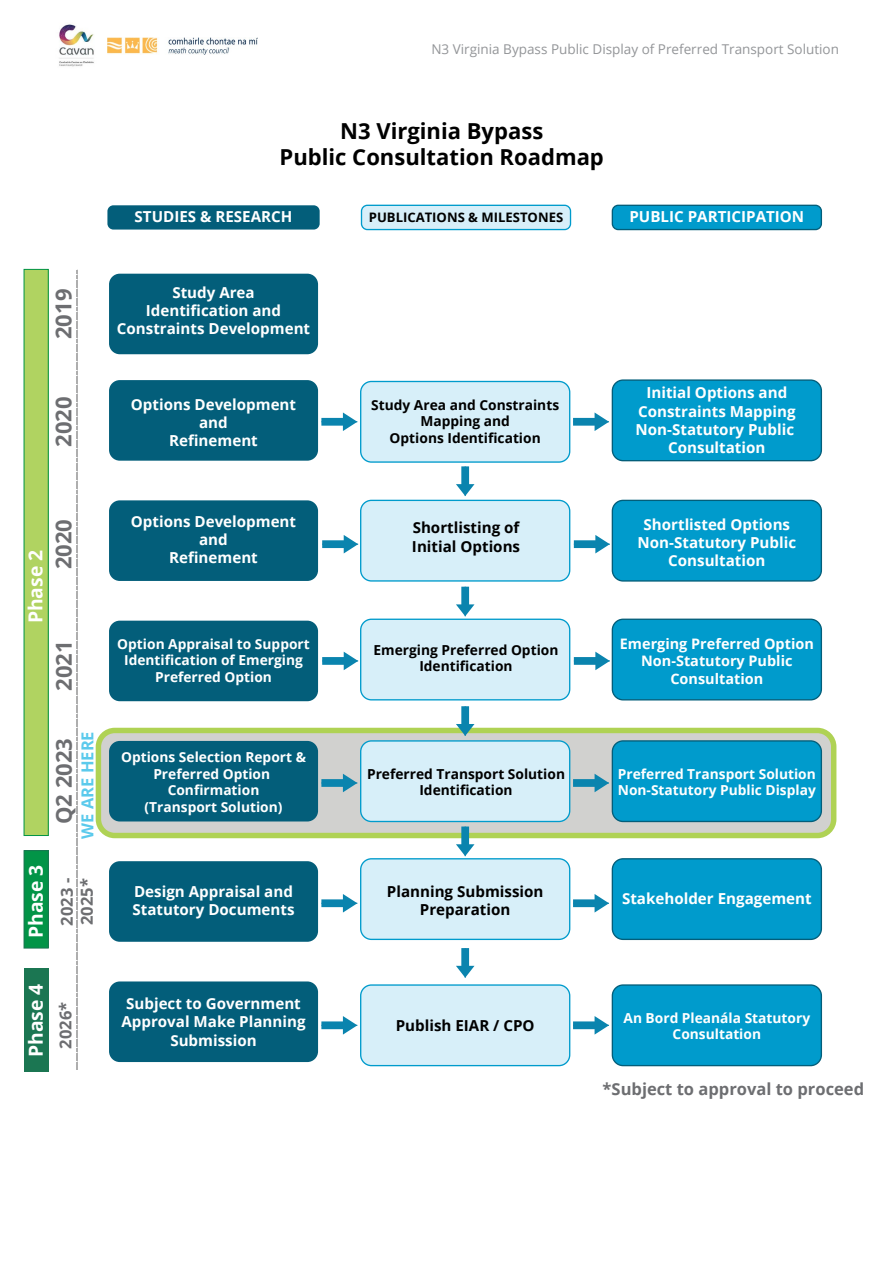
<style>
.page{position:relative;width:893px;height:1263px;background:#fff}
.page>*{position:absolute;margin:0;border:0;box-sizing:border-box;transform-origin:0 0}
.t1{font:700 22.05px/26.4px "Open Sans";color:#000;text-align:center}
.t2{font:700 22.05px "Open Sans";color:#6d6e71}
.t3{font:700 19.2px "Open Sans";color:#fff}
.t4{font:700 16.5px/19.8px "Open Sans";color:#6d6e71}
.t5{font:700 16.5px "Open Sans";color:#5bcaec}
.t6{font:700 15.15px/18.1px "Open Sans";color:#fff;text-align:center}
.t7{font:700 15.15px/18.1px "Open Sans";color:#000}
.t8{font:700 14.4px/17.4px "Open Sans";color:#fff;text-align:center}
.t9{font:700 13.8px/16.5px "Open Sans";color:#fff;text-align:center}
.t10{font:700 13.8px/16.5px "Open Sans";color:#000;text-align:center}
.t11{font:13.5px "Open Sans";color:#939598}
.t12{font:700 13.05px "Open Sans";color:#000}
</style>
<div class="page">
<img style="left:59px;top:24px;width:35px;height:43px">
<img style="left:107px;top:37px;width:150px;height:17px">
<div style="left:98px;top:730px;width:736px;height:105px;background:#d1d1cf;border-radius:16px"></div>
<div style="left:96px;top:728px;width:740px;height:110px;border:5px solid #afd254;border-radius:16px"></div>
<div style="left:24px;top:851px;width:24px;height:97px;background:#029447"></div>
<div style="left:24px;top:850px;width:25px;height:98px;border:1px solid #1b7652"></div>
<div style="left:24px;top:968px;width:24px;height:104px;background:#1b7652"></div>
<div style="left:109px;top:380px;width:209px;height:81px;background:#035e7a;border-radius:11px"></div>
<div style="left:109px;top:274px;width:209px;height:80px;background:#035e7a;border-radius:11px"></div>
<div style="left:109px;top:500px;width:209px;height:81px;background:#035e7a;border-radius:11px"></div>
<div style="left:109px;top:621px;width:209px;height:80px;background:#035e7a;border-radius:11px"></div>
<div style="left:109px;top:741px;width:209px;height:80px;background:#035e7a;border-radius:11px"></div>
<div style="left:109px;top:861px;width:209px;height:81px;background:#035e7a;border-radius:11px"></div>
<div style="left:109px;top:981px;width:209px;height:81px;background:#035e7a;border-radius:11px"></div>
<div style="left:361px;top:381px;width:209px;height:81px;background:#d7eff9;border-radius:11px"></div>
<div style="left:360px;top:381px;width:210px;height:82px;border:1px solid #009bcc;border-radius:11px"></div>
<div style="left:361px;top:500px;width:209px;height:81px;background:#d7eff9;border-radius:11px"></div>
<div style="left:360px;top:500px;width:210px;height:82px;border:1px solid #009bcc;border-radius:11px"></div>
<div style="left:361px;top:619px;width:209px;height:81px;background:#d7eff9;border-radius:11px"></div>
<div style="left:360px;top:619px;width:210px;height:81px;border:1px solid #009bcc;border-radius:11px"></div>
<div style="left:361px;top:741px;width:209px;height:80px;background:#d7eff9;border-radius:11px"></div>
<div style="left:360px;top:740px;width:210px;height:82px;border:1px solid #009bcc;border-radius:11px"></div>
<div style="left:361px;top:859px;width:209px;height:80px;background:#d7eff9;border-radius:11px"></div>
<div style="left:360px;top:858px;width:210px;height:82px;border:1px solid #009bcc;border-radius:11px"></div>
<div style="left:361px;top:985px;width:209px;height:80px;background:#d7eff9;border-radius:11px"></div>
<div style="left:360px;top:984px;width:210px;height:82px;border:1px solid #009bcc;border-radius:11px"></div>
<div style="left:612px;top:500px;width:209px;height:81px;background:#009bcc;border-radius:11px"></div>
<div style="left:612px;top:500px;width:210px;height:82px;border:1px solid #035e7a;border-radius:11px"></div>
<div style="left:612px;top:619px;width:209px;height:81px;background:#009bcc;border-radius:11px"></div>
<div style="left:612px;top:619px;width:210px;height:81px;border:1px solid #035e7a;border-radius:11px"></div>
<div style="left:612px;top:741px;width:209px;height:80px;background:#009bcc;border-radius:11px"></div>
<div style="left:612px;top:740px;width:210px;height:82px;border:1px solid #035e7a;border-radius:11px"></div>
<div style="left:612px;top:859px;width:209px;height:80px;background:#009bcc;border-radius:11px"></div>
<div style="left:612px;top:858px;width:210px;height:82px;border:1px solid #035e7a;border-radius:11px"></div>
<div style="left:612px;top:985px;width:209px;height:80px;background:#009bcc;border-radius:11px"></div>
<div style="left:612px;top:984px;width:210px;height:82px;border:1px solid #035e7a;border-radius:11px"></div>
<div style="left:612px;top:380px;width:209px;height:81px;background:#009bcc;border-radius:11px"></div>
<div style="left:612px;top:379px;width:210px;height:82px;border:1px solid #035e7a;border-radius:11px"></div>
<div style="left:361px;top:205px;width:209px;height:25px;background:#d7eff9;border-radius:6px"></div>
<div style="left:361px;top:205px;width:210px;height:25px;border:1px solid #009bcc;border-radius:6px"></div>
<div style="left:107px;top:205px;width:213px;height:25px;background:#035e7a;border-radius:6px"></div>
<div style="left:612px;top:205px;width:209px;height:25px;background:#009bcc;border-radius:6px"></div>
<div style="left:612px;top:205px;width:210px;height:25px;border:1px solid #035e7a;border-radius:6px"></div>
<div style="left:24px;top:269px;width:24px;height:566px;background:#b0d361"></div>
<div style="left:24px;top:269px;width:25px;height:567px;border:1px solid #029447"></div>
<svg style="left:77px;top:271px;width:1px;height:799px"></svg>
<svg style="left:321px;top:412px;width:36px;height:19px"></svg>
<svg style="left:573px;top:412px;width:36px;height:19px"></svg>
<svg style="left:322px;top:535px;width:36px;height:18px"></svg>
<svg style="left:574px;top:535px;width:36px;height:18px"></svg>
<svg style="left:322px;top:652px;width:36px;height:18px"></svg>
<svg style="left:574px;top:652px;width:36px;height:18px"></svg>
<svg style="left:321px;top:774px;width:36px;height:18px"></svg>
<svg style="left:573px;top:774px;width:36px;height:18px"></svg>
<svg style="left:321px;top:894px;width:36px;height:18px"></svg>
<svg style="left:573px;top:894px;width:36px;height:18px"></svg>
<svg style="left:321px;top:1016px;width:36px;height:18px"></svg>
<svg style="left:573px;top:1016px;width:36px;height:18px"></svg>
<svg style="left:456px;top:466px;width:18px;height:30px"></svg>
<svg style="left:456px;top:587px;width:18px;height:29px"></svg>
<svg style="left:456px;top:706px;width:18px;height:30px"></svg>
<svg style="left:456px;top:826px;width:18px;height:30px"></svg>
<svg style="left:456px;top:948px;width:18px;height:30px"></svg>
<p class="t11" style="left:431px;top:39px;width:409px">N3 Virginia Bypass Public Display of Preferred Transport Solution</p>
<h1 class="t1" style="left:280px;top:117px;width:326px">N3 Virginia Bypass<br>Public Consultation Roadmap</h1>
<p class="t6" style="left:135px;top:207px;width:159px">STUDIES &amp; RESEARCH</p>
<p class="t6" style="left:629px;top:207px;width:176px">PUBLIC PARTICIPATION</p>
<p class="t12" style="left:369px;top:208px;width:196px">PUBLICATIONS &amp; MILESTONES</p>
<h1 class="t2" style="left:48px;top:339px;width:52px;rotate:-90deg">2019</h1>
<h1 class="t2" style="left:48px;top:447px;width:52px;rotate:-90deg">2020</h1>
<p class="t6" style="left:117px;top:283px;width:195px">Study Area<br>Identification and<br>Constraints Development</p>
<p class="t6" style="left:131px;top:395px;width:167px">Options Development and<br>Refinement</p>
<p class="t3" style="left:22px;top:623px;width:75px;rotate:-90deg">Phase 2</p>
<h1 class="t2" style="left:48px;top:569px;width:52px;rotate:-90deg">2020</h1>
<h1 class="t2" style="left:48px;top:691px;width:52px;rotate:-90deg">2021</h1>
<p class="t3" style="left:22px;top:938px;width:75px;rotate:-90deg">Phase 3</p>
<p class="t5" style="left:76px;top:839px;width:109px;rotate:-90deg">WE ARE HERE</p>
<h1 class="t2" style="left:48px;top:824px;width:88px;rotate:-90deg">Q2 2023</h1>
<p class="t4" style="left:57px;top:925px;width:49px;rotate:-90deg">2023 -<br>2025*</p>
<p class="t3" style="left:22px;top:1057px;width:75px;rotate:-90deg">Phase 4</p>
<p class="t4" style="left:55px;top:1049px;width:48px;rotate:-90deg">2026*</p>
<p class="t6" style="left:131px;top:512px;width:167px">Options Development and<br>Refinement</p>
<p class="t9" style="left:117px;top:635px;width:194px">Option Appraisal to Support<br>Identification of Emerging<br>Preferred Option</p>
<p class="t9" style="left:121px;top:749px;width:186px">Options Selection Report &amp;<br>Preferred Option<br>Confirmation<br>(Transport Solution)</p>
<p class="t6" style="left:132px;top:882px;width:164px;text-align:left">Design Appraisal and<br>Statutory Documents</p>
<p class="t6" style="left:121px;top:994px;width:186px">Subject to Government<br>Approval Make Planning<br>Submission</p>
<p class="t10" style="left:371px;top:396px;width:189px">Study Area and Constraints<br>Mapping and<br>Options Identification</p>
<p class="t7" style="left:412px;top:518px;width:110px">Shortlisting of<br>Initial Options</p>
<p class="t10" style="left:374px;top:641px;width:186px">Emerging Preferred Option<br>Identification</p>
<p class="t10" style="left:367px;top:765px;width:199px">Preferred Transport Solution<br>Identification</p>
<p class="t7" style="left:387px;top:882px;width:158px;text-align:center">Planning Submission<br>Preparation</p>
<p class="t7" style="left:396px;top:1016px;width:140px">Publish EIAR / CPO</p>
<p class="t6" style="left:636px;top:383px;width:161px">Initial Options and<br>Constraints Mapping<br>Non-Statutory Public<br>Consultation</p>
<p class="t6" style="left:638px;top:515px;width:160px">Shortlisted Options<br>Non-Statutory Public<br>Consultation</p>
<p class="t8" style="left:620px;top:634px;width:196px">Emerging Preferred Option<br>Non-Statutory Public<br>Consultation</p>
<p class="t9" style="left:618px;top:765px;width:199px;text-align:left">Preferred Transport Solution<br>Non-Statutory Public Display</p>
<p class="t6" style="left:622px;top:889px;width:191px">Stakeholder Engagement</p>
<p class="t9" style="left:623px;top:1009px;width:188px">An Bord Pleanála Statutory<br>Consultation</p>
<p class="t4" style="left:603px;top:1078px;width:263px">*Subject to approval to proceed</p>
</div>
